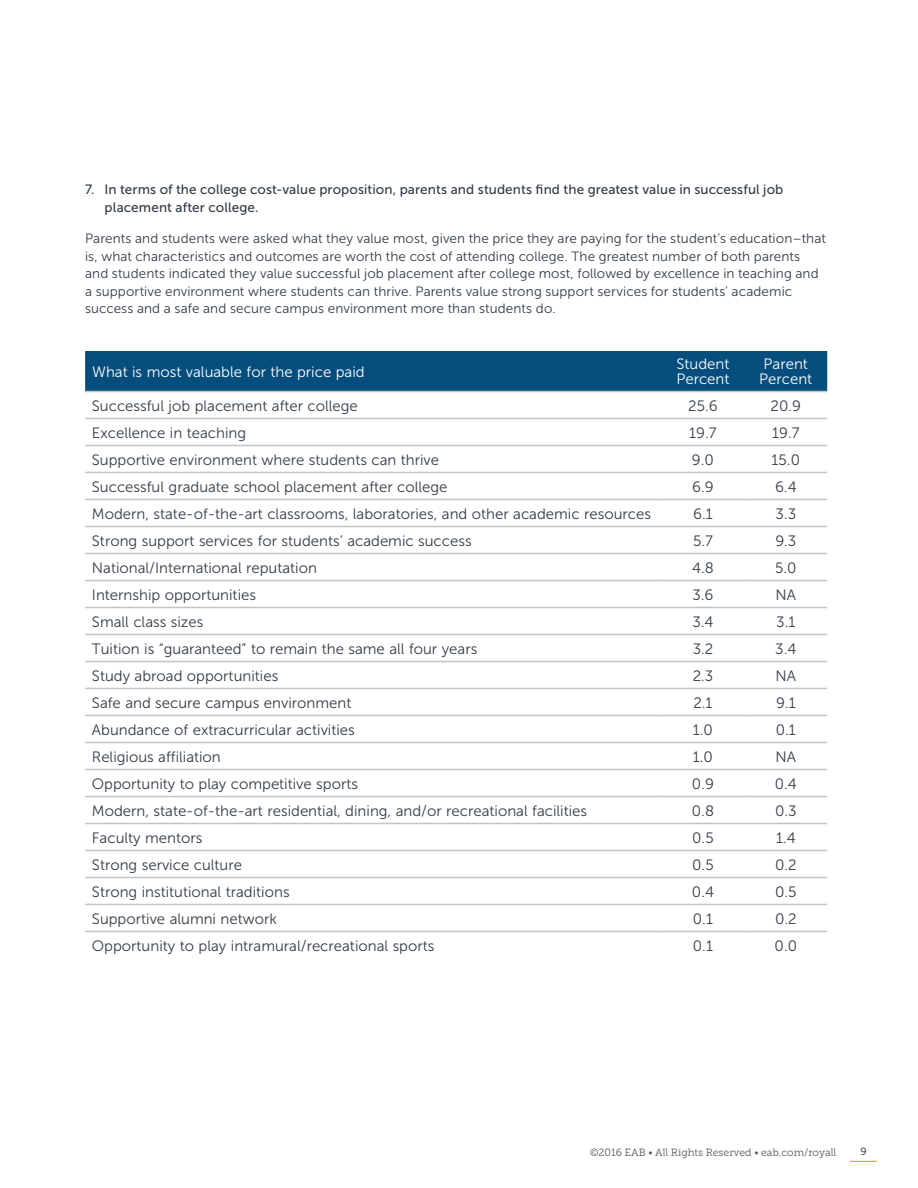
<style>
.page{position:relative;width:918px;height:1188px;background:#fff}
.page>*{position:absolute;margin:0;border:0;box-sizing:border-box;transform-origin:0 0}
.t1{font:15px "Museo Sans 300";color:#323d47}
.t2{font:15px/15px "Museo Sans 300";color:#fff}
.t3{font:13.5px/17.5px "Museo Sans 300";letter-spacing:.01em;color:#323d47}
.t4{font:13.5px/17.5px "Museo Sans 500";letter-spacing:.01em;color:#323d47}
.t5{font:10.5px "Museo Slab 300";color:#51575f}
.t6{font:10.5px "Museo Slab 500";color:#51575f}
</style>
<div class="page">
<svg style="left:850px;top:1161px;width:27px;height:1px"></svg>
<div style="left:85px;top:351px;width:742px;height:40px;background:#044d7c"></div>
<hr style="left:85px;top:391px;width:577px;height:1px;background:#c4c3c7">
<hr style="left:662px;top:391px;width:82px;height:1px;background:#c4c3c7">
<hr style="left:744px;top:391px;width:83px;height:1px;background:#c4c3c7">
<hr style="left:85px;top:418px;width:577px;height:1px;background:#c4c3c7">
<hr style="left:662px;top:418px;width:82px;height:1px;background:#c4c3c7">
<hr style="left:744px;top:418px;width:83px;height:1px;background:#c4c3c7">
<hr style="left:85px;top:445px;width:577px;height:1px;background:#c4c3c7">
<hr style="left:662px;top:445px;width:82px;height:1px;background:#c4c3c7">
<hr style="left:744px;top:445px;width:83px;height:1px;background:#c4c3c7">
<hr style="left:85px;top:472px;width:577px;height:1px;background:#c4c3c7">
<hr style="left:662px;top:472px;width:82px;height:1px;background:#c4c3c7">
<hr style="left:744px;top:472px;width:83px;height:1px;background:#c4c3c7">
<hr style="left:85px;top:499px;width:577px;height:1px;background:#c4c3c7">
<hr style="left:662px;top:499px;width:82px;height:1px;background:#c4c3c7">
<hr style="left:744px;top:499px;width:83px;height:1px;background:#c4c3c7">
<hr style="left:85px;top:526px;width:577px;height:1px;background:#c4c3c7">
<hr style="left:662px;top:526px;width:82px;height:1px;background:#c4c3c7">
<hr style="left:744px;top:526px;width:83px;height:1px;background:#c4c3c7">
<hr style="left:85px;top:553px;width:577px;height:1px;background:#c4c3c7">
<hr style="left:662px;top:553px;width:82px;height:1px;background:#c4c3c7">
<hr style="left:744px;top:553px;width:83px;height:1px;background:#c4c3c7">
<hr style="left:85px;top:580px;width:577px;height:1px;background:#c4c3c7">
<hr style="left:662px;top:580px;width:82px;height:1px;background:#c4c3c7">
<hr style="left:744px;top:580px;width:83px;height:1px;background:#c4c3c7">
<hr style="left:85px;top:607px;width:577px;height:1px;background:#c4c3c7">
<hr style="left:662px;top:607px;width:82px;height:1px;background:#c4c3c7">
<hr style="left:744px;top:607px;width:83px;height:1px;background:#c4c3c7">
<hr style="left:85px;top:634px;width:577px;height:1px;background:#c4c3c7">
<hr style="left:662px;top:634px;width:82px;height:1px;background:#c4c3c7">
<hr style="left:744px;top:634px;width:83px;height:1px;background:#c4c3c7">
<hr style="left:85px;top:661px;width:577px;height:1px;background:#c4c3c7">
<hr style="left:662px;top:661px;width:82px;height:1px;background:#c4c3c7">
<hr style="left:744px;top:661px;width:83px;height:1px;background:#c4c3c7">
<hr style="left:85px;top:688px;width:577px;height:1px;background:#c4c3c7">
<hr style="left:662px;top:688px;width:82px;height:1px;background:#c4c3c7">
<hr style="left:744px;top:688px;width:83px;height:1px;background:#c4c3c7">
<hr style="left:85px;top:715px;width:577px;height:1px;background:#c4c3c7">
<hr style="left:662px;top:715px;width:82px;height:1px;background:#c4c3c7">
<hr style="left:744px;top:715px;width:83px;height:1px;background:#c4c3c7">
<hr style="left:85px;top:742px;width:577px;height:1px;background:#c4c3c7">
<hr style="left:662px;top:742px;width:82px;height:1px;background:#c4c3c7">
<hr style="left:744px;top:742px;width:83px;height:1px;background:#c4c3c7">
<hr style="left:85px;top:769px;width:577px;height:1px;background:#c4c3c7">
<hr style="left:662px;top:769px;width:82px;height:1px;background:#c4c3c7">
<hr style="left:744px;top:769px;width:83px;height:1px;background:#c4c3c7">
<hr style="left:85px;top:796px;width:577px;height:1px;background:#c4c3c7">
<hr style="left:85px;top:823px;width:577px;height:1px;background:#c4c3c7">
<hr style="left:85px;top:850px;width:577px;height:1px;background:#c4c3c7">
<hr style="left:85px;top:877px;width:577px;height:1px;background:#c4c3c7">
<hr style="left:662px;top:796px;width:82px;height:1px;background:#c4c3c7">
<hr style="left:662px;top:823px;width:82px;height:1px;background:#c4c3c7">
<hr style="left:662px;top:850px;width:82px;height:1px;background:#c4c3c7">
<hr style="left:662px;top:877px;width:82px;height:1px;background:#c4c3c7">
<hr style="left:744px;top:796px;width:83px;height:1px;background:#c4c3c7">
<hr style="left:744px;top:823px;width:83px;height:1px;background:#c4c3c7">
<hr style="left:744px;top:850px;width:83px;height:1px;background:#c4c3c7">
<hr style="left:744px;top:877px;width:83px;height:1px;background:#c4c3c7">
<hr style="left:85px;top:904px;width:577px;height:1px;background:#c4c3c7">
<hr style="left:662px;top:904px;width:82px;height:1px;background:#c4c3c7">
<hr style="left:744px;top:904px;width:83px;height:1px;background:#c4c3c7">
<hr style="left:85px;top:931px;width:577px;height:1px;background:#c4c3c7">
<hr style="left:662px;top:931px;width:82px;height:1px;background:#c4c3c7">
<hr style="left:744px;top:931px;width:83px;height:1px;background:#c4c3c7">
<p class="t4" style="left:105px;top:181px;width:680px;text-indent:-19px">7. In terms of the college cost-value proposition, parents and students find the greatest value in successful job placement after college.</p>
<p class="t3" style="left:85px;top:230px;width:742px">Parents and students were asked what they value most, given the price they are paying for the student’s education–that is, what characteristics and outcomes are worth the cost of attending college. The greatest number of both parents and students indicated they value successful job placement after college most, followed by excellence in teaching and a supportive environment where students can thrive. Parents value strong support services for students’ academic success and a safe and secure campus environment more than students do.</p>
<p class="t2" style="left:92px;top:364px;width:274px">What is most valuable for the price paid</p>
<p class="t2" style="left:676px;top:356px;width:55px">Student<br>Percent</p>
<p class="t2" style="left:759px;top:356px;width:55px">Parent<br>Percent</p>
<p class="t1" style="left:92px;top:397px;width:268px">Successful job placement after college</p>
<p class="t1" style="left:688px;top:397px;width:31px">25.6</p>
<p class="t1" style="left:771px;top:397px;width:32px">20.9</p>
<p class="t1" style="left:92px;top:424px;width:156px">Excellence in teaching</p>
<p class="t1" style="left:689px;top:424px;width:29px">19.7</p>
<p class="t1" style="left:772px;top:424px;width:29px">19.7</p>
<p class="t1" style="left:92px;top:451px;width:349px">Supportive environment where students can thrive</p>
<p class="t1" style="left:692px;top:451px;width:23px">9.0</p>
<p class="t1" style="left:772px;top:451px;width:30px">15.0</p>
<p class="t1" style="left:92px;top:478px;width:357px">Successful graduate school placement after college</p>
<p class="t1" style="left:692px;top:478px;width:23px">6.9</p>
<p class="t1" style="left:775px;top:478px;width:23px">6.4</p>
<p class="t1" style="left:92px;top:505px;width:561px">Modern, state-of-the-art classrooms, laboratories, and other academic resources</p>
<p class="t1" style="left:693px;top:505px;width:21px">6.1</p>
<p class="t1" style="left:776px;top:505px;width:22px">3.3</p>
<p class="t1" style="left:92px;top:532px;width:381px">Strong support services for students’ academic success</p>
<p class="t1" style="left:693px;top:532px;width:21px">5.7</p>
<p class="t1" style="left:775px;top:532px;width:23px">9.3</p>
<p class="t1" style="left:92px;top:559px;width:227px">National/International reputation</p>
<p class="t1" style="left:692px;top:559px;width:23px">4.8</p>
<p class="t1" style="left:775px;top:559px;width:23px">5.0</p>
<p class="t1" style="left:92px;top:586px;width:166px">Internship opportunities</p>
<p class="t1" style="left:692px;top:586px;width:23px">3.6</p>
<p class="t1" style="left:776px;top:586px;width:22px">NA</p>
<p class="t1" style="left:92px;top:613px;width:113px">Small class sizes</p>
<p class="t1" style="left:692px;top:613px;width:23px">3.4</p>
<p class="t1" style="left:776px;top:613px;width:21px">3.1</p>
<p class="t1" style="left:92px;top:640px;width:387px">Tuition is “guaranteed” to remain the same all four years</p>
<p class="t1" style="left:693px;top:640px;width:22px">3.2</p>
<p class="t1" style="left:775px;top:640px;width:23px">3.4</p>
<p class="t1" style="left:92px;top:667px;width:188px">Study abroad opportunities</p>
<p class="t1" style="left:693px;top:667px;width:22px">2.3</p>
<p class="t1" style="left:776px;top:667px;width:22px">NA</p>
<p class="t1" style="left:92px;top:694px;width:261px">Safe and secure campus environment</p>
<p class="t1" style="left:693px;top:694px;width:21px">2.1</p>
<p class="t1" style="left:776px;top:694px;width:21px">9.1</p>
<p class="t1" style="left:92px;top:721px;width:264px">Abundance of extracurricular activities</p>
<p class="t1" style="left:693px;top:721px;width:22px">1.0</p>
<p class="t1" style="left:776px;top:721px;width:22px">0.1</p>
<p class="t1" style="left:92px;top:748px;width:130px">Religious affiliation</p>
<p class="t1" style="left:693px;top:748px;width:22px">1.0</p>
<p class="t1" style="left:776px;top:748px;width:22px">NA</p>
<p class="t1" style="left:92px;top:775px;width:268px">Opportunity to play competitive sports</p>
<p class="t1" style="left:692px;top:775px;width:23px">0.9</p>
<p class="t1" style="left:775px;top:775px;width:24px">0.4</p>
<p class="t1" style="left:92px;top:802px;width:497px">Modern, state-of-the-art residential, dining, and/or recreational facilities</p>
<p class="t1" style="left:692px;top:802px;width:24px">0.8</p>
<p class="t1" style="left:775px;top:802px;width:23px">0.3</p>
<p class="t1" style="left:92px;top:829px;width:112px">Faculty mentors</p>
<p class="t1" style="left:692px;top:829px;width:23px">0.5</p>
<p class="t1" style="left:776px;top:829px;width:21px">1.4</p>
<p class="t1" style="left:92px;top:856px;width:152px">Strong service culture</p>
<p class="t1" style="left:692px;top:856px;width:23px">0.5</p>
<p class="t1" style="left:775px;top:856px;width:23px">0.2</p>
<p class="t1" style="left:92px;top:883px;width:199px">Strong institutional traditions</p>
<p class="t1" style="left:692px;top:883px;width:24px">0.4</p>
<p class="t1" style="left:775px;top:883px;width:23px">0.5</p>
<p class="t1" style="left:92px;top:910px;width:187px">Supportive alumni network</p>
<p class="t1" style="left:693px;top:910px;width:22px">0.1</p>
<p class="t1" style="left:775px;top:910px;width:23px">0.2</p>
<p class="t1" style="left:92px;top:938px;width:344px">Opportunity to play intramural/recreational sports</p>
<p class="t1" style="left:693px;top:938px;width:22px">0.1</p>
<p class="t1" style="left:775px;top:938px;width:24px">0.0</p>
<p class="t5" style="left:590px;top:1146px;width:248px">©2016 EAB • All Rights Reserved • eab.com/royall</p>
<p class="t6" style="left:861px;top:1146px;width:8px">9</p>
</div>
